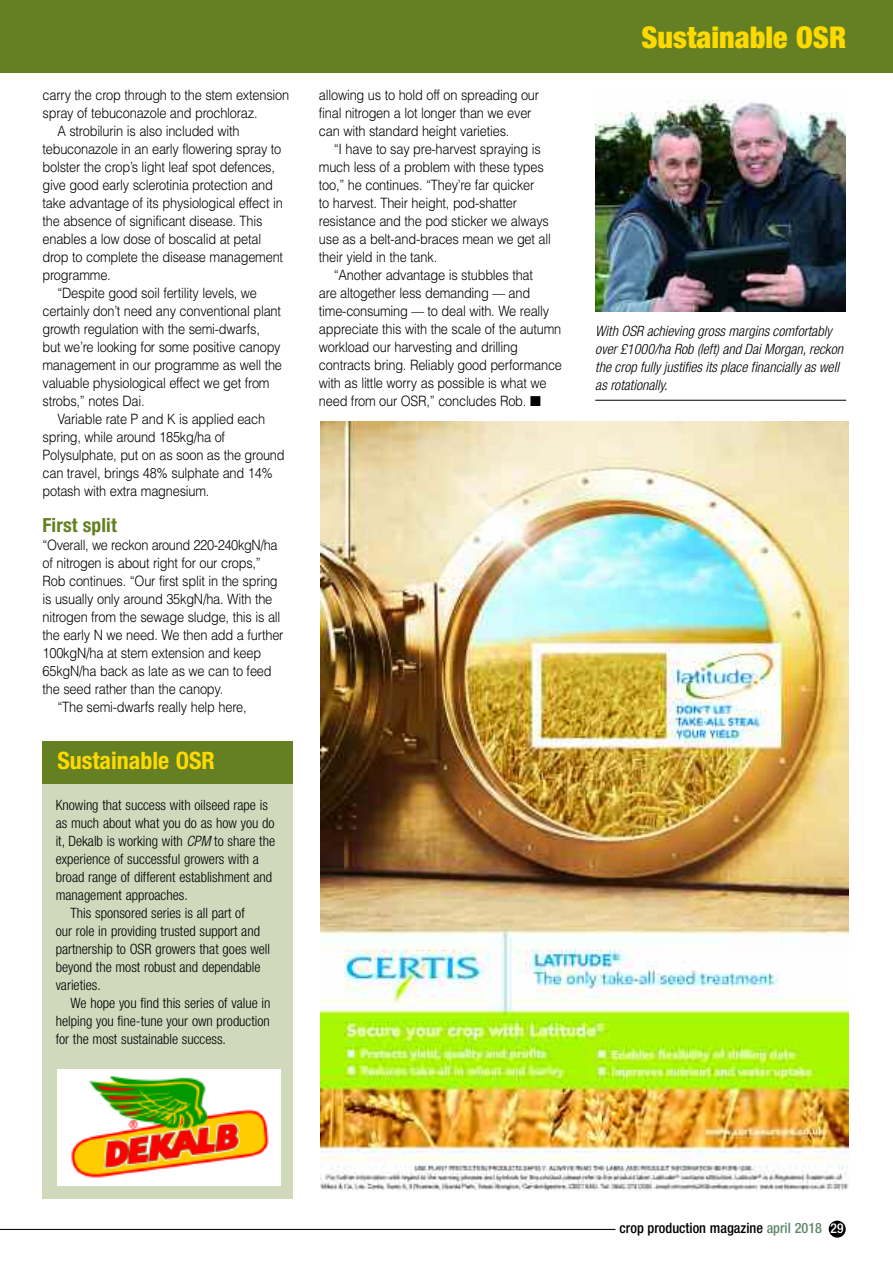
<style>
.page{position:relative;width:893px;height:1263px;background:#fff}
.page>*{position:absolute;margin:0;border:0;box-sizing:border-box;transform-origin:0 0}
.t1{font:900 condensed 30px "Helvetica Neue";color:#ffd902}
.t2{font:700 condensed 24px "Helvetica Neue";color:#ffd902}
.t3{font:700 condensed 19.5px "Helvetica Neue";letter-spacing:.005em;color:#648022}
.t4{font:300 14.25px/18px "Helvetica";letter-spacing:-.015em;color:#000;scale:.9 1}
.t5{font:300 condensed 14.25px "Helvetica Neue";color:#000}
.t6{font:italic 300 condensed 14.25px/18px "Helvetica Neue";color:#000}
.t7{font:500 condensed 14.25px "Helvetica Neue";color:#000}
.s1{font-style:italic}
.s2{color:#60896c}
.s3{font-size:13.5px;color:#fff}
</style>
<div class="page">
<div style="left:43px;top:783px;width:250px;height:415px;background:#d1d9bd"></div>
<div style="left:43px;top:741px;width:250px;height:43px;background:#648022"></div>
<div style="left:0;top:0;width:893px;height:72px;background:#648022"></div>
<div style="left:57px;top:1069px;width:224px;height:116px;background:#fff"></div>
<img style="left:71px;top:1076px;width:198px;height:102px">
<img style="left:595px;top:99px;width:250px;height:212px">
<hr style="left:595px;top:400px;width:251px;height:1px;background:#000">
<div style="left:829px;top:1220px;width:17px;height:17px;background:#000;border-radius:50%"></div>
<hr style="left:0;top:1229px;width:615px;height:1px;background:#000">
<img style="left:321px;top:421px;width:527px;height:770px">
<p class="t4" style="left:43px;top:86px;width:276px">carry the crop through to the stem extension</p>
<p class="t4" style="left:43px;top:104px;width:240px">spray of tebuconazole and prochloraz.</p>
<p class="t4" style="left:57px;top:122px;width:204px">A strobilurin is also included with</p>
<p class="t4" style="left:43px;top:140px;width:267px">tebuconazole in an early flowering spray to</p>
<p class="t4" style="left:43px;top:158px;width:260px">bolster the crop’s light leaf spot defences,</p>
<p class="t4" style="left:43px;top:176px;width:258px">give good early sclerotinia protection and</p>
<p class="t4" style="left:43px;top:194px;width:269px">take advantage of its physiological effect in</p>
<p class="t4" style="left:43px;top:212px;width:246px">the absence of significant disease. This</p>
<p class="t4" style="left:43px;top:230px;width:245px">enables a low dose of boscalid at petal</p>
<p class="t4" style="left:43px;top:248px;width:269px">drop to complete the disease management</p>
<p class="t4" style="left:43px;top:266px;width:77px">programme.</p>
<p class="t4" style="left:57px;top:284px;width:223px">“Despite good soil fertility levels, we</p>
<p class="t4" style="left:43px;top:302px;width:267px">certainly don’t need any conventional plant</p>
<p class="t4" style="left:43px;top:320px;width:243px">growth regulation with the semi-dwarfs,</p>
<p class="t4" style="left:43px;top:338px;width:266px">but we’re looking for some positive canopy</p>
<p class="t4" style="left:43px;top:356px;width:268px">management in our programme as well the</p>
<p class="t4" style="left:43px;top:374px;width:254px">valuable physiological effect we get from</p>
<p class="t4" style="left:43px;top:392px;width:115px">strobs,” notes Dai.</p>
<p class="t4" style="left:57px;top:410px;width:232px">Variable rate P and K is applied each</p>
<p class="t4" style="left:43px;top:428px;width:204px">spring, while around 185kg/ha of</p>
<p class="t4" style="left:43px;top:446px;width:271px">Polysulphate, put on as soon as the ground</p>
<p class="t4" style="left:43px;top:464px;width:258px">can travel, brings 48% sulphate and 14%</p>
<p class="t4" style="left:43px;top:482px;width:187px">potash with extra magnesium.</p>
<h3 class="t3" style="left:43px;top:518px;width:76px">First split</h3>
<p class="t4" style="left:43px;top:536px;width:263px">“Overall, we reckon around 220-240kgN/ha</p>
<p class="t4" style="left:43px;top:554px;width:244px">of nitrogen is about right for our crops,”</p>
<p class="t4" style="left:43px;top:572px;width:263px">Rob continues. “Our first split in the spring</p>
<p class="t4" style="left:43px;top:590px;width:257px">is usually only around 35kgN/ha. With the</p>
<p class="t4" style="left:43px;top:608px;width:266px">nitrogen from the sewage sludge, this is all</p>
<p class="t4" style="left:43px;top:626px;width:269px">the early N we need. We then add a further</p>
<p class="t4" style="left:43px;top:644px;width:245px">100kgN/ha at stem extension and keep</p>
<p class="t4" style="left:43px;top:662px;width:256px">65kgN/ha back as late as we can to feed</p>
<p class="t4" style="left:43px;top:680px;width:202px">the seed rather than the canopy.</p>
<p class="t4" style="left:57px;top:698px;width:212px">“The semi-dwarfs really help here,</p>
<h2 class="t2" style="left:57px;top:752px;width:159px">Sustainable OSR</h2>
<p class="t5" style="left:56px;top:799px;width:214px">Knowing that success with oilseed rape is</p>
<p class="t5" style="left:56px;top:817px;width:220px">as much about what you do as how you do</p>
<p class="t5" style="left:56px;top:835px;width:221px">it, Dekalb is working with <span class="s1">CPM</span> to share the</p>
<p class="t5" style="left:56px;top:853px;width:205px">experience of successful growers with a</p>
<p class="t5" style="left:56px;top:871px;width:218px">broad range of different establishment and</p>
<p class="t5" style="left:56px;top:889px;width:134px">management approaches.</p>
<p class="t5" style="left:71px;top:907px;width:176px">This sponsored series is all part of</p>
<p class="t5" style="left:56px;top:925px;width:206px">our role in providing trusted support and</p>
<p class="t5" style="left:56px;top:943px;width:216px">partnership to OSR growers that goes well</p>
<p class="t5" style="left:56px;top:961px;width:206px">beyond the most robust and dependable</p>
<p class="t5" style="left:56px;top:979px;width:47px">varieties.</p>
<p class="t5" style="left:71px;top:997px;width:201px">We hope you find this series of value in</p>
<p class="t5" style="left:56px;top:1015px;width:216px">helping you fine-tune your own production</p>
<p class="t5" style="left:56px;top:1033px;width:172px">for the most sustainable success.</p>
<p class="t4" style="left:319px;top:86px;width:246px">allowing us to hold off on spreading our final nitrogen a lot longer than we ever can with standard height varieties.</p>
<p class="t4" style="left:319px;top:140px;width:259px;text-indent:15px">“I have to say pre-harvest spraying is much less of a problem with these types too,” he continues. “They’re far quicker<br>to harvest. Their height, pod-shatter resistance and the pod sticker we always use as a belt-and-braces mean we get all their yield in the tank.</p>
<p class="t4" style="left:319px;top:266px;width:272px;text-indent:15px">“Another advantage is stubbles that<br>are altogether less demanding –– and time-consuming –– to deal with. We really appreciate this with the scale of the autumn workload our harvesting and drilling contracts bring. Reliably good performance with as little worry as possible is what we need from our OSR,” concludes Rob. ■</p>
<h1 class="t1" style="left:641px;top:27px;width:206px">Sustainable OSR</h1>
<p class="t6" style="left:595px;top:323px;width:249px">With OSR achieving gross margins comfortably over £1000/ha Rob (left) and Dai Morgan, reckon the crop fully justifies its place financially as well as rotationally.</p>
<p class="t7" style="left:620px;top:1223px;width:225px">crop production magazine <span class="s2">april 2018</span> <span class="s3">29</span></p>
</div>
